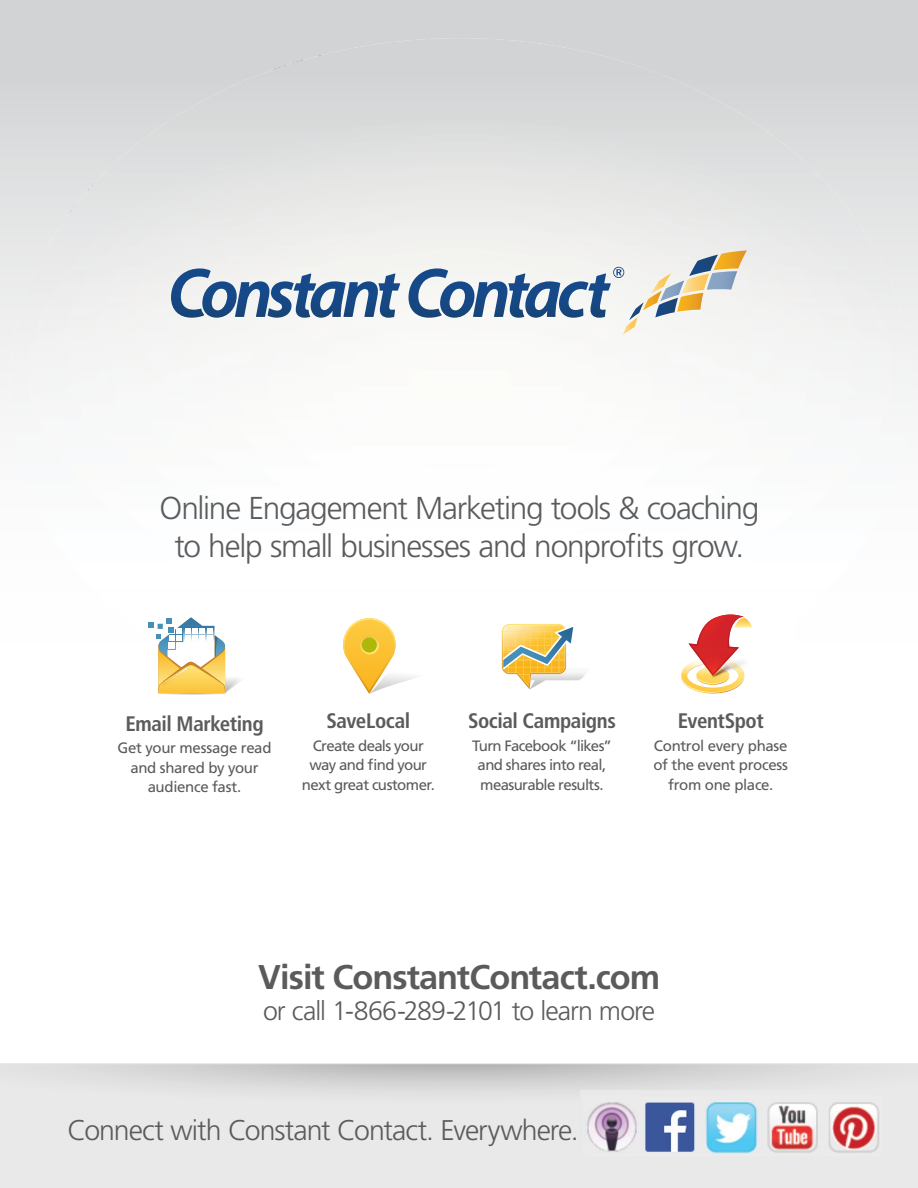
<style>
.page{position:relative;width:918px;height:1188px;background:#fff}
.page>*{position:absolute;margin:0;border:0;box-sizing:border-box;transform-origin:0 0}
.t1{font:700 34.35px "Frutiger LT Std";letter-spacing:-.03em;color:#5b5b5b}
.t2{font:300 31.65px/38.4px "Frutiger LT Std";letter-spacing:-.04em;color:#5b5b5b;text-align:center}
.t3{font:300 28.5px "Frutiger LT Std";letter-spacing:-.035em;color:#5b5b5b}
.t4{font:300 26.7px "Frutiger LT Std";letter-spacing:-.035em;color:#5b5b5b}
.t5{font:700 condensed 21px "Frutiger LT Std";letter-spacing:-.02em;color:#5b5b5b}
.t6{font:15px/19.5px "Frutiger LT Std";letter-spacing:-.03em;color:#5b5b5b;text-align:center}
</style>
<div class="page">
<svg style="left:0;top:0;width:918px;height:404px;background:#d5d6d7"></svg>
<img style="left:168px;top:38px;width:585px;height:652px">
<img style="left:114px;top:120px;width:56px;height:508px">
<img style="left:751px;top:120px;width:55px;height:491px">
<img style="left:61px;top:161px;width:56px;height:452px">
<img style="left:804px;top:161px;width:56px;height:450px">
<img style="left:9px;top:221px;width:54px;height:332px">
<img style="left:858px;top:222px;width:53px;height:330px">
<svg style="left:0;top:1064px;width:918px;height:124px;background:#e4e4e4"></svg>
<svg style="left:171px;top:268px;width:229px;height:50px"></svg>
<svg style="left:408px;top:251px;width:339px;height:85px"></svg>
<img style="left:158px;top:693px;width:68px;height:2px">
<img style="left:228px;top:678px;width:18px;height:13px">
<img style="left:228px;top:674px;width:16px;height:4px">
<img style="left:228px;top:678px;width:13px;height:12px">
<svg style="left:149px;top:617px;width:79px;height:76px"></svg>
<img style="left:162px;top:666px;width:26px;height:20px">
<img style="left:668px;top:611px;width:85px;height:79px">
<img style="left:669px;top:617px;width:84px;height:73px">
<img style="left:705px;top:693px;width:16px;height:1px">
<svg style="left:681px;top:613px;width:71px;height:80px"></svg>
<img style="left:689px;top:616px;width:33px;height:58px">
<img style="left:595px;top:660px;width:1px;height:29px">
<img style="left:573px;top:660px;width:22px;height:29px">
<svg style="left:502px;top:624px;width:71px;height:65px"></svg>
<svg style="left:343px;top:618px;width:96px;height:76px"></svg>
<svg style="left:360px;top:636px;width:19px;height:18px"></svg>
<div style="left:362px;top:638px;width:15px;height:15px;background:#adb909;border-radius:50%"></div>
<img style="left:580px;top:1099px;width:301px;height:56px">
<h2 class="t2" style="left:159px;top:489px;width:601px">Online Engagement Marketing tools &amp; coaching to help small businesses and nonprofits grow.</h2>
<h3 class="t5" style="left:126px;top:711px;width:140px">Email Marketing</h3>
<p class="t6" style="left:118px;top:738px;width:155px">Get your message read and shared by your audience fast.</p>
<h3 class="t5" style="left:326px;top:709px;width:85px">SaveLocal</h3>
<p class="t6" style="left:302px;top:736px;width:135px">Create deals your way and find your next great customer.</p>
<h3 class="t5" style="left:468px;top:709px;width:150px">Social Campaigns</h3>
<p class="t6" style="left:472px;top:736px;width:141px">Turn Facebook “likes” and shares into real, measurable results.</p>
<h3 class="t5" style="left:678px;top:709px;width:88px">EventSpot</h3>
<p class="t6" style="left:654px;top:736px;width:136px">Control every phase of the event process from one place.</p>
<h1 class="t1" style="left:258px;top:957px;width:404px">Visit ConstantContact.com</h1>
<h3 class="t4" style="left:263px;top:996px;width:394px">or call 1-866-289-2101 to learn more</h3>
<h3 class="t3" style="left:68px;top:1114px;width:513px">Connect with Constant Contact. Everywhere.</h3>
</div>
